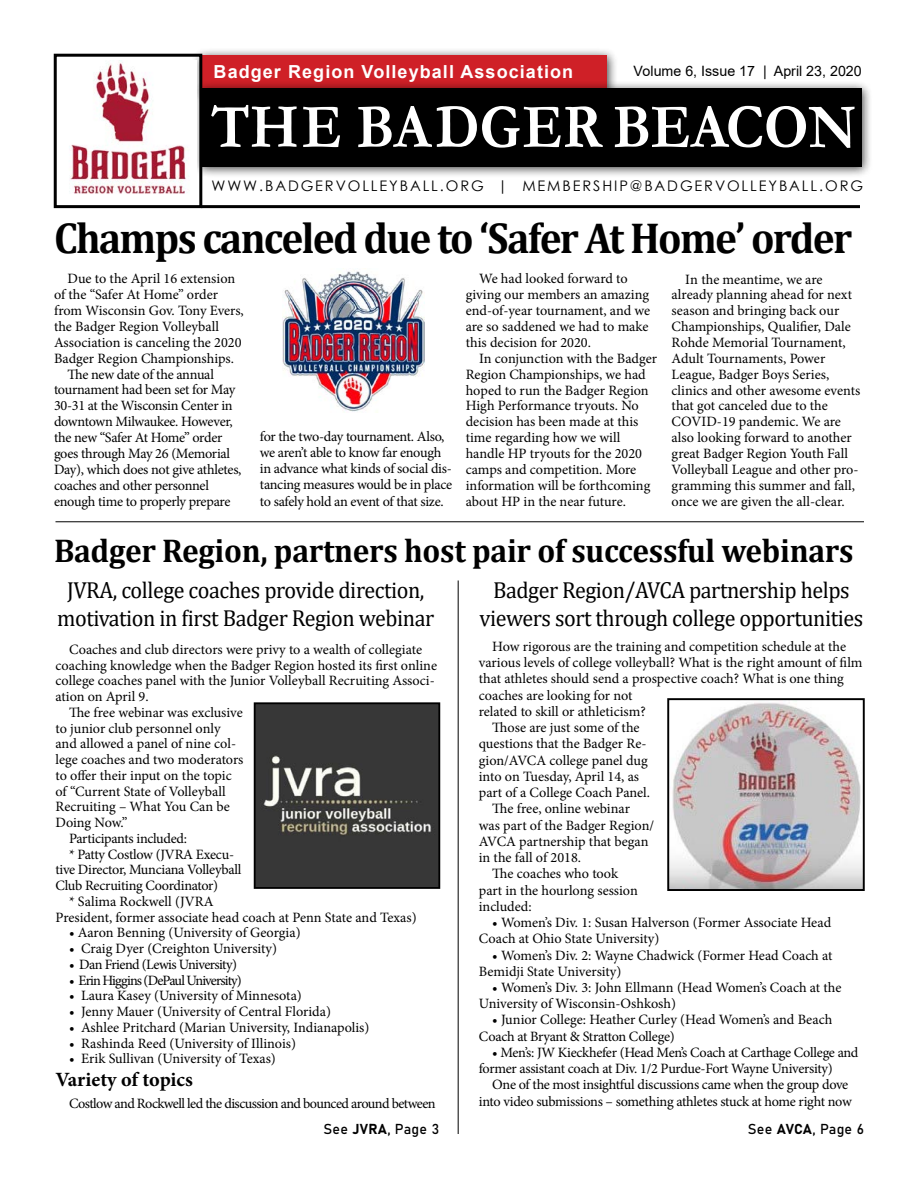
<style>
.page{position:relative;width:918px;height:1188px;background:#fff}
.page>*{position:absolute;margin:0;border:0;box-sizing:border-box;transform-origin:0 0}
.t1{font:700 63.45px "Garamond";color:#fff;scale:.89 1}
.t2{font:700 43.5px "Cambria";letter-spacing:-.04em;color:#000;scale:.95 1}
.t3{font:700 33.15px "Cambria";letter-spacing:-.01em;color:#000;scale:.95 1}
.t4{font:23.25px/27.8px "Cambria";letter-spacing:-.02em;color:#000;text-align:center;scale:.95 1}
.t5{font:700 20.25px "Minion Pro";letter-spacing:-.005em;color:#000}
.t6{font:700 18px "Arial";letter-spacing:.06em;color:#fff}
.t7{font:14.55px "Century Gothic";letter-spacing:.13em;color:#000}
.t8{font:14.25px/15.9px "Minion Pro";letter-spacing:-.005em;color:#000}
.t9{font:14.25px/16.2px "Minion Pro";letter-spacing:-.025em;color:#000}
.t10{font:14.25px "Minion Pro";letter-spacing:-.04em;color:#000}
.t11{font:14.25px "Minion Pro";letter-spacing:-.06em;color:#000}
.t12{font:14.25px "Arial";color:#000}
.t13{font:14.25px "Bahnschrift";letter-spacing:.02em;color:#000}
</style>
<div class="page">
<div style="left:192px;top:47px;width:427px;height:57px;background:#000;opacity:.75"></div>
<div style="left:200px;top:55px;width:407px;height:38px;background:#cf2027"></div>
<div style="left:193px;top:80px;width:680px;height:98px;background:#000;opacity:.75"></div>
<div style="left:201px;top:88px;width:660px;height:79px;background:#000"></div>
<img style="left:69px;top:61px;width:128px;height:133px">
<div style="left:54px;top:54px;width:148px;height:154px;border:3px solid #000"></div>
<hr style="left:201px;top:205px;width:659px;height:3px;background:#000">
<hr style="left:56px;top:521px;width:808px;height:1px;background:#000">
<hr style="left:458px;top:580px;width:1px;height:554px;background:#000">
<img style="left:257px;top:705px;width:180px;height:181px">
<div style="left:254px;top:702px;width:186px;height:187px;border:2px solid #000"></div>
<img style="left:670px;top:701px;width:192px;height:187px">
<div style="left:667px;top:698px;width:198px;height:193px;border:2px solid #000"></div>
<img style="left:282px;top:270px;width:142px;height:142px">
<p class="t6" style="left:214px;top:59px;width:361px">Badger Region Volleyball Association</p>
<h1 class="t1" style="left:211px;top:84px;width:726px">THE BADGER BEACON</h1>
<p class="t12" style="left:633px;top:61px;width:230px">Volume 6, Issue 17 | April 23, 2020</p>
<p class="t7" style="left:212px;top:176px;width:653px">WWW.BADGERVOLLEYBALL.ORG | MEMBERSHIP@BADGERVOLLEYBALL.ORG</p>
<h2 class="t2" style="left:54px;top:207px;width:841px">Champs canceled due to ‘Safer At Home’ order</h2>
<p class="t8" style="left:68px;top:271px;width:169px">Due to the April 16 extension</p>
<p class="t8" style="left:54px;top:287px;width:166px">of the “Safer At Home” order</p>
<p class="t8" style="left:54px;top:303px;width:191px">from Wisconsin Gov. Tony Evers,</p>
<p class="t8" style="left:54px;top:319px;width:167px">the Badger Region Volleyball</p>
<p class="t8" style="left:54px;top:334px;width:189px">Association is canceling the 2020</p>
<p class="t8" style="left:54px;top:350px;width:181px">Badger Region Championships.</p>
<p class="t9" style="left:68px;top:366px;width:148px">The new date of the annual</p>
<p class="t9" style="left:54px;top:382px;width:183px">tournament had been set for May</p>
<p class="t8" style="left:54px;top:398px;width:180px">30-31 at the Wisconsin Center in</p>
<p class="t9" style="left:54px;top:414px;width:180px">downtown Milwaukee. However,</p>
<p class="t9" style="left:54px;top:429px;width:170px">the new “Safer At Home” order</p>
<p class="t8" style="left:54px;top:446px;width:178px">goes through May 26 (Memorial</p>
<p class="t8" style="left:54px;top:461px;width:189px">Day), which does not give athletes,</p>
<p class="t8" style="left:54px;top:477px;width:156px">coaches and other personnel</p>
<p class="t9" style="left:54px;top:493px;width:178px">enough time to properly prepare</p>
<p class="t8" style="left:466px;top:271px;width:186px;text-indent:13px">We had looked forward to giving our members an amazing end-of-year tournament, and we are so saddened we had to make this decision for 2020.</p>
<p class="t8" style="left:466px;top:350px;width:193px;text-indent:13px">In conjunction with the Badger<br>Region Championships, we had hoped to run the Badger Region<br>High Performance tryouts. No decision has been made at this time regarding how we will handle HP tryouts for the 2020 camps and competition. More information will be forthcoming about HP in the near future.</p>
<p class="t8" style="left:672px;top:271px;width:190px;text-indent:13px">In the meantime, we are already planning ahead for next season and bringing back our<br>Championships, Qualifier, Dale<br>Rohde Memorial Tournament,<br>Adult Tournaments, Power<br>League, Badger Boys Series, clinics and other awesome events that got canceled due to the<br>COVID-19 pandemic. We are also looking forward to another great Badger Region Youth Fall<br>Volleyball League and other pro&shy;gramming this summer and fall, once we are given the all-clear.</p>
<p class="t9" style="left:260px;top:428px;width:194px">for the two-day tournament. Also, we aren’t able to know far enough in advance what kinds of social dis&shy;tancing measures would be in place to safely hold an event of that size.</p>
<h3 class="t3" style="left:54px;top:527px;width:843px">Badger Region, partners host pair of successful webinars</h3>
<h3 class="t4" style="left:57px;top:576px;width:398px">JVRA, college coaches provide direction, motivation in first Badger Region webinar</h3>
<h3 class="t4" style="left:479px;top:576px;width:406px">Badger Region/AVCA partnership helps viewers sort through college opportunities</h3>
<p class="t8" style="left:69px;top:641px;width:355px">Coaches and club directors were privy to a wealth of collegiate</p>
<p class="t8" style="left:56px;top:657px;width:383px">coaching knowledge when the Badger Region hosted its first online</p>
<p class="t8" style="left:56px;top:673px;width:381px">college coaches panel with the Junior Volleyball Recruiting Associ-</p>
<p class="t8" style="left:56px;top:689px;width:95px">ation on April 9.</p>
<p class="t8" style="left:69px;top:704px;width:175px">The free webinar was exclusive</p>
<p class="t8" style="left:56px;top:720px;width:167px">to junior club personnel only</p>
<p class="t8" style="left:56px;top:736px;width:182px">and allowed a panel of nine col-</p>
<p class="t8" style="left:56px;top:752px;width:189px">lege coaches and two moderators</p>
<p class="t8" style="left:56px;top:767px;width:178px">to offer their input on the topic</p>
<p class="t8" style="left:56px;top:783px;width:172px">of “Current State of Volleyball</p>
<p class="t8" style="left:56px;top:799px;width:176px">Recruiting – What You Can be</p>
<p class="t8" style="left:56px;top:815px;width:74px">Doing Now.”</p>
<p class="t8" style="left:69px;top:830px;width:120px">Participants included:</p>
<p class="t8" style="left:69px;top:846px;width:167px">* Patty Costlow (JVRA Execu-</p>
<p class="t8" style="left:56px;top:862px;width:188px">tive Director, Munciana Volleyball</p>
<p class="t8" style="left:56px;top:878px;width:164px">Club Recruiting Coordinator)</p>
<p class="t8" style="left:69px;top:893px;width:146px">* Salima Rockwell (JVRA</p>
<p class="t8" style="left:56px;top:909px;width:363px">President, former associate head coach at Penn State and Texas)</p>
<p class="t8" style="left:69px;top:925px;width:233px">• Aaron Benning (University of Georgia)</p>
<p class="t8" style="left:69px;top:941px;width:210px">• Craig Dyer (Creighton University)</p>
<p class="t10" style="left:69px;top:955px;width:169px">• Dan Friend (Lewis University)</p>
<p class="t11" style="left:69px;top:970px;width:174px">• Erin Higgins (DePaul University)</p>
<p class="t8" style="left:69px;top:988px;width:234px">• Laura Kasey (University of Minnesota)</p>
<p class="t8" style="left:69px;top:1004px;width:264px">• Jenny Mauer (University of Central Florida)</p>
<p class="t8" style="left:69px;top:1019px;width:302px">• Ashlee Pritchard (Marian University, Indianapolis)</p>
<p class="t8" style="left:69px;top:1035px;width:229px">• Rashinda Reed (University of Illinois)</p>
<p class="t8" style="left:69px;top:1051px;width:208px">• Erik Sullivan (University of Texas)</p>
<h3 class="t5" style="left:56px;top:1065px;width:139px">Variety of topics</h3>
<p class="t10" style="left:69px;top:1094px;width:368px">Costlow and Rockwell led the discussion and bounced around between</p>
<p class="t8" style="left:492px;top:638px;width:355px">How rigorous are the training and competition schedule at the</p>
<p class="t8" style="left:479px;top:655px;width:385px">various levels of college volleyball? What is the right amount of film</p>
<p class="t8" style="left:479px;top:671px;width:367px">that athletes should send a prospective coach? What is one thing</p>
<p class="t8" style="left:479px;top:687px;width:155px">coaches are looking for not</p>
<p class="t8" style="left:479px;top:703px;width:169px">related to skill or athleticism?</p>
<p class="t8" style="left:492px;top:720px;width:149px">Those are just some of the</p>
<p class="t8" style="left:479px;top:736px;width:169px">questions that the Badger Re-</p>
<p class="t8" style="left:479px;top:752px;width:170px">gion/AVCA college panel dug</p>
<p class="t8" style="left:479px;top:768px;width:162px">into on Tuesday, April 14, as</p>
<p class="t8" style="left:479px;top:785px;width:173px">part of a College Coach Panel.</p>
<p class="t8" style="left:492px;top:801px;width:139px">The free, online webinar</p>
<p class="t8" style="left:479px;top:817px;width:177px">was part of the Badger Region/</p>
<p class="t8" style="left:479px;top:833px;width:171px">AVCA partnership that began</p>
<p class="t8" style="left:479px;top:850px;width:104px">in the fall of 2018.</p>
<p class="t8" style="left:492px;top:866px;width:127px">The coaches who took</p>
<p class="t8" style="left:479px;top:882px;width:161px">part in the hourlong session</p>
<p class="t8" style="left:479px;top:898px;width:54px">included:</p>
<p class="t8" style="left:479px;top:914px;width:354px;text-indent:13px">• Women’s Div. 1: Susan Halverson (Former Associate Head<br>Coach at Ohio State University)</p>
<p class="t8" style="left:479px;top:947px;width:355px;text-indent:13px">• Women’s Div. 2: Wayne Chadwick (Former Head Coach at<br>Bemidji State University)</p>
<p class="t8" style="left:479px;top:979px;width:364px;text-indent:13px">• Women’s Div. 3: John Ellmann (Head Women’s Coach at the<br>University of Wisconsin-Oshkosh)</p>
<p class="t8" style="left:479px;top:1012px;width:355px;text-indent:13px">• Junior College: Heather Curley (Head Women’s and Beach<br>Coach at Bryant &amp; Stratton College)</p>
<p class="t9" style="left:479px;top:1044px;width:381px;text-indent:13px">• Men’s: JW Kieckhefer (Head Men’s Coach at Carthage College and former assistant coach at Div. 1/2 Purdue-Fort Wayne University)</p>
<p class="t9" style="left:479px;top:1077px;width:374px;text-align:right">One of the most insightful discussions came when the group dove into video submissions – something athletes stuck at home right now</p>
<p class="t13" style="left:323px;top:1120px;width:117px">See JVRA, Page 3</p>
<p class="t13" style="left:748px;top:1120px;width:118px">See AVCA, Page 6</p>
</div>
